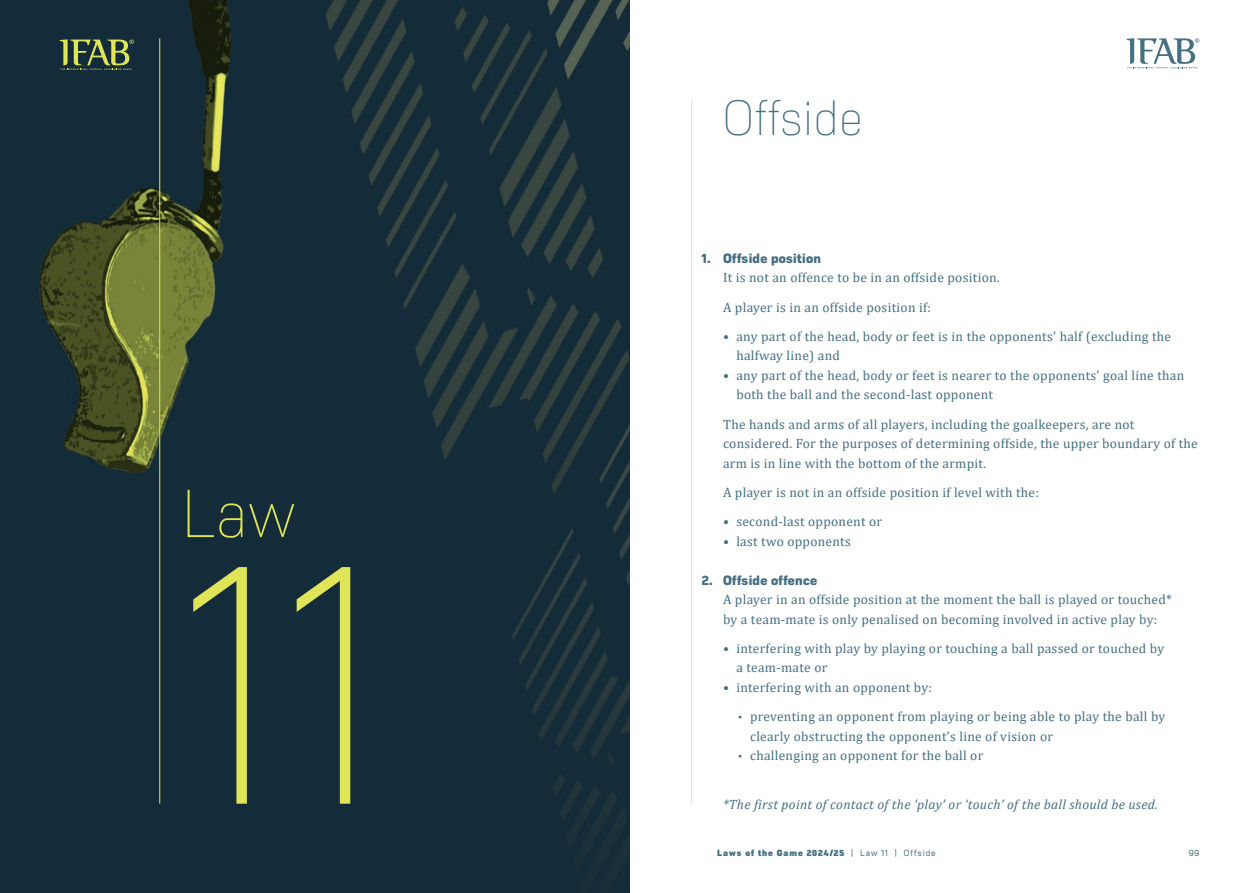
<style>
.page{position:relative;width:1259px;height:893px;background:#fff}
.page>*{position:absolute;margin:0;border:0;box-sizing:border-box;transform-origin:0 0}
.BigNumbers_-_Roag_232_187{font:200 348px "Roag";color:#e0e457}
.LAW_-_Roag_45_54{font:200 67.5px "Roag";color:#e0e457}
.Headline_-_Roag_UltraLIght_33_36{font:200 49.5px "Roag";letter-spacing:.01em;color:#456f82}
.Body_-_Cambria_Regular_9_13{font:13.5px/19.5px "Cambria";letter-spacing:.02em;color:#456f82}
.Body_-_Cambria_Regular_9_13-2{font:italic 13.5px "Cambria";letter-spacing:.02em;color:#456f82}
.Headline_-_Roag_ExtraBold_9_13{font:800 13.5px "Roag";letter-spacing:.02em;color:#456f82}
.Footer_-_Roag_6_12{font:900 9px "Roag";letter-spacing:.1em;color:#456f82}
.t1{font:9px "Roag";color:#456f82}
.s1{font-family:"Glober";font-weight:700}
.s2{font-weight:400}
</style>
<div class="page">
<img style="left:0;top:0;width:629px;height:893px">
<svg style="left:1126px;top:38px;width:73px;height:30px"></svg>
<hr style="left:159px;top:38px;width:1px;height:766px;background:#e0e457">
<svg style="left:60px;top:39px;width:74px;height:31px;background:#576842"></svg>
<hr style="left:691px;top:101px;width:1px;height:703px;background:#dbe4e9">
<p class="LAW_-_Roag_45_54" style="left:181px;top:467px;width:116px">Law</p>
<p class="BigNumbers_-_Roag_232_187" style="left:186px;top:441px;width:205px">11</p>
<p class="Headline_-_Roag_UltraLIght_33_36" style="left:723px;top:84px;width:141px">Offside</p>
<p class="Headline_-_Roag_ExtraBold_9_13" style="left:702px;top:247px;width:121px">1. Offside position</p>
<p class="Body_-_Cambria_Regular_9_13" style="left:723px;top:268px;width:278px">It is not an offence to be in an offside position.</p>
<p class="Body_-_Cambria_Regular_9_13" style="left:723px;top:297px;width:209px">A player is in an offside position if:</p>
<p class="Body_-_Cambria_Regular_9_13" style="left:736px;top:326px;width:436px;text-indent:-13px">• any part of the head, body or feet is in the opponents’ half (excluding the halfway line) and</p>
<p class="Body_-_Cambria_Regular_9_13" style="left:736px;top:365px;width:449px;text-indent:-13px">• any part of the head, body or feet is nearer to the opponents’ goal line than both the ball and the second-last opponent</p>
<p class="Body_-_Cambria_Regular_9_13" style="left:723px;top:414px;width:476px">The hands and arms of all players, including the goalkeepers, are not considered. For the purposes of determining offside, the upper boundary of the arm is in line with the bottom of the armpit.</p>
<p class="Body_-_Cambria_Regular_9_13" style="left:723px;top:482px;width:317px">A player is not in an offside position if level with the:</p>
<p class="Body_-_Cambria_Regular_9_13" style="left:723px;top:512px;width:161px">• second-last opponent or</p>
<p class="Body_-_Cambria_Regular_9_13" style="left:723px;top:531px;width:129px">• last two opponents</p>
<p class="Headline_-_Roag_ExtraBold_9_13" style="left:702px;top:569px;width:117px">2. Offside offence</p>
<p class="Body_-_Cambria_Regular_9_13" style="left:723px;top:590px;width:450px">A player in an offside position at the moment the ball is played or touched* by a team-mate is only penalised on becoming involved in active play by:</p>
<p class="Body_-_Cambria_Regular_9_13" style="left:736px;top:638px;width:429px;text-indent:-13px">• interfering with play by playing or touching a ball passed or touched by a team-mate or</p>
<p class="Body_-_Cambria_Regular_9_13" style="left:723px;top:677px;width:210px">• interfering with an opponent by:</p>
<p class="Body_-_Cambria_Regular_9_13" style="left:750px;top:707px;width:417px;text-indent:-12px"><span class="s1">•</span> preventing an opponent from playing or being able to play the ball by clearly obstructing the opponent’s line of vision or</p>
<p class="Body_-_Cambria_Regular_9_13" style="left:738px;top:746px;width:247px"><span class="s1">•</span> challenging an opponent for the ball or</p>
<p class="Body_-_Cambria_Regular_9_13-2" style="left:723px;top:795px;width:436px">*The first point of contact of the ‘play’ or ‘touch’ of the ball should be used.</p>
<p class="Footer_-_Roag_6_12" style="left:717px;top:845px;width:220px">Laws of the Game 2024/25 <span class="s2">| Law 11 | Offside</span></p>
<p class="t1" style="left:1188px;top:846px;width:12px">99</p>
</div>
